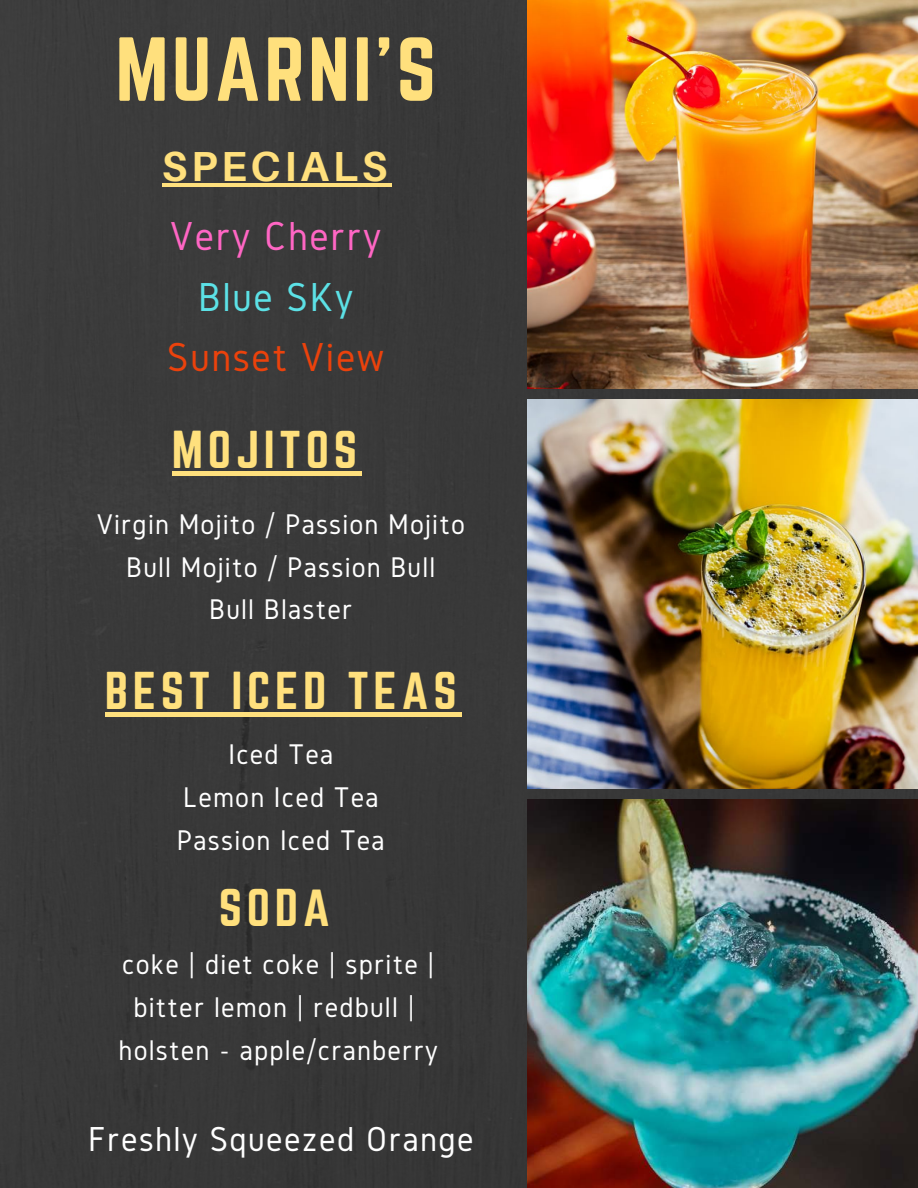
<style>
.page{position:relative;width:918px;height:1188px;background:#393939}
.page>*{position:absolute;margin:0;border:0;box-sizing:border-box;transform-origin:0 0}
.t1{font:79.35px "Norwester";letter-spacing:.04em;color:#ffe07d}
.t2{font:46.65px "Norwester";letter-spacing:.1em;color:#ffe07d}
.t3{font:42px "Gidole";letter-spacing:.04em;color:#ff66c4}
.t4{font:42px "Gidole";letter-spacing:.04em;color:#eb420c}
.t5{font:700 42px "Aileron";letter-spacing:.09em;color:#ffe07d}
.t6{font:42px "Gidole";letter-spacing:.04em;color:#5ce1e6}
.t7{font:36px "Gidole";letter-spacing:.04em;color:#fff}
.t8{font:29.55px/42.8px "Gidole";letter-spacing:.04em;color:#fff;text-align:center}
</style>
<div class="page">
<img style="left:527px;top:0;width:391px;height:388px">
<img style="left:527px;top:399px;width:391px;height:390px">
<img style="left:527px;top:800px;width:391px;height:388px">
<div style="left:172px;top:471px;width:190px;height:5px;background:#ffe07d"></div>
<div style="left:105px;top:712px;width:356px;height:5px;background:#ffe07d"></div>
<hr style="left:162px;top:183px;width:229px;height:4px;background:#ffe07d">
<h1 class="t1" style="left:115px;top:31px;width:322px">MUARNI'S</h1>
<h3 class="t5" style="left:162px;top:143px;width:227px">SPECIALS</h3>
<h3 class="t3" style="left:170px;top:213px;width:212px">Very Cherry</h3>
<h3 class="t6" style="left:198px;top:274px;width:157px">Blue SKy</h3>
<h3 class="t4" style="left:167px;top:334px;width:218px">Sunset View</h3>
<h2 class="t2" style="left:172px;top:427px;width:187px">MOJITOS</h2>
<p class="t8" style="left:97px;top:503px;width:370px">Virgin Mojito / Passion Mojito<br>Bull Mojito / Passion Bull<br>Bull Blaster</p>
<h2 class="t2" style="left:105px;top:668px;width:354px">BEST ICED TEAS</h2>
<p class="t8" style="left:177px;top:733px;width:209px">Iced Tea<br>Lemon Iced Tea<br>Passion Iced Tea</p>
<h2 class="t2" style="left:219px;top:885px;width:113px">SODA</h2>
<p class="t8" style="left:119px;top:943px;width:321px">coke | diet coke | sprite | bitter lemon | redbull | holsten - apple/cranberry</p>
<p class="t7" style="left:88px;top:1120px;width:387px">Freshly Squeezed Orange</p>
</div>
